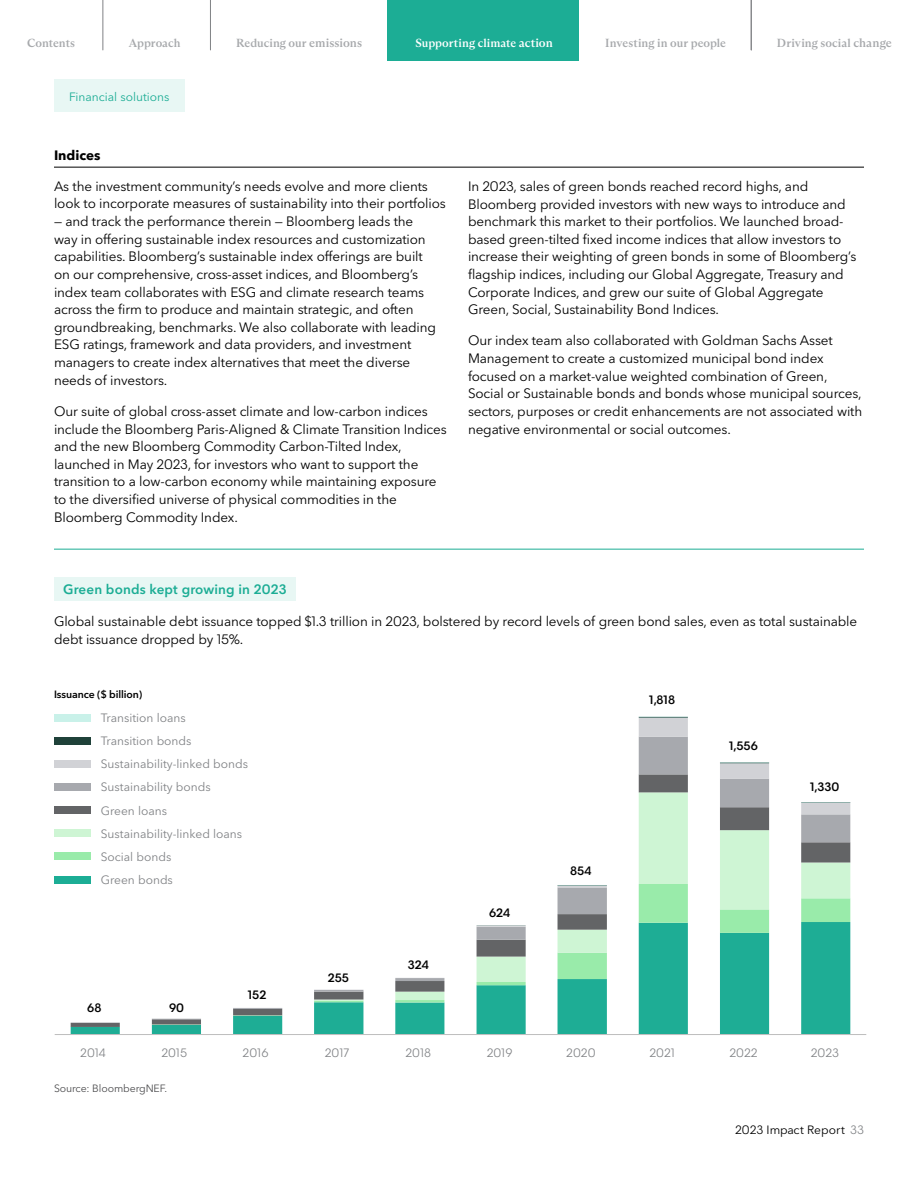
<style>
.page{position:relative;width:918px;height:1188px;background:#fff}
.page>*{position:absolute;margin:0;border:0;box-sizing:border-box;transform-origin:0 0}
.t1{font:13.5px/17.7px "Avenir Next P For BBG";letter-spacing:-.01em;color:#000}
.t2{font:600 13.5px "Avenir Next P For BBG";letter-spacing:.01em;color:#1cad95}
.t3{font:700 13.5px "Avenir Next P For BBG";color:#000}
.t4{font:12px/23.1px "Avenir Next P For BBG";color:#808285}
.t5{font:600 12px "Avenir Next P For BBG";color:#000}
.t6{font:12px "Avenir Next P For BBG";color:#000}
.t7{font:12px "Avenir Next P For BBG";color:#1cad95}
.t8{font:500 11.85px "Bloomberg Arizona Text";letter-spacing:.005em;color:#a7a9ac}
.t9{font:500 11.85px "Bloomberg Arizona Text";letter-spacing:.005em;color:#fff}
.t10{font:10.5px "Avenir Next P For BBG";letter-spacing:-.01em;color:#4d4d4f}
.t11{font:600 10.5px "Avenir Next P For BBG";letter-spacing:-.01em;color:#000}
.s1{font-size:12.3px}
.s2{color:#808285}
</style>
<div class="page">
<div style="left:387px;top:0;width:191px;height:62px;background:#1cad95"></div>
<hr style="left:103px;top:0;width:1px;height:50px;background:#808285">
<hr style="left:210px;top:0;width:1px;height:50px;background:#808285">
<hr style="left:751px;top:0;width:1px;height:50px;background:#808285">
<div style="left:54px;top:80px;width:131px;height:32px;background:#e8f7f4"></div>
<hr style="left:54px;top:167px;width:810px;height:1px;background:#000">
<hr style="left:54px;top:549px;width:810px;height:1px;background:#1cad95">
<div style="left:54px;top:577px;width:241px;height:24px;background:#e8f7f4"></div>
<svg style="left:71px;top:1027px;width:779px;height:7px;fill:#1ead95"></svg>
<svg style="left:71px;top:744px;width:779px;height:279px"></svg>
<svg style="left:152px;top:718px;width:698px;height:301px"></svg>
<hr style="left:477px;top:925px;width:49px;height:1px;background:#104239">
<hr style="left:720px;top:763px;width:49px;height:1px;background:#104239">
<hr style="left:558px;top:885px;width:49px;height:1px;background:#bff2e9">
<hr style="left:639px;top:717px;width:49px;height:1px;background:#bff2e9">
<hr style="left:720px;top:762px;width:49px;height:1px;background:#bff2e9">
<hr style="left:801px;top:802px;width:49px;height:1px;background:#bff2e9">
<hr style="left:55px;top:1034px;width:811px;height:1px;background:#bfbfbf">
<div style="left:54px;top:714px;width:37px;height:7px;background:#c9f1e9"></div>
<div style="left:54px;top:737px;width:37px;height:7px;background:#1f4139"></div>
<div style="left:54px;top:760px;width:37px;height:8px;background:#d1d2d6"></div>
<div style="left:54px;top:784px;width:37px;height:7px;background:#a7a9ae"></div>
<div style="left:54px;top:807px;width:37px;height:7px;background:#636466"></div>
<div style="left:54px;top:830px;width:37px;height:7px;background:#cef5d4"></div>
<div style="left:54px;top:853px;width:37px;height:7px;background:#99ebaa"></div>
<div style="left:54px;top:876px;width:37px;height:7px;background:#1cad95"></div>
<p class="t8" style="left:27px;top:36px;width:50px">Contents</p>
<p class="t8" style="left:129px;top:36px;width:53px">Approach</p>
<p class="t8" style="left:236px;top:37px;width:127px">Reducing our <span class="s1">emissions</span></p>
<p class="t9" style="left:415px;top:37px;width:139px">Supporting climate <span class="s1">action</span></p>
<p class="t8" style="left:605px;top:36px;width:122px">Investing in our people</p>
<p class="t8" style="left:777px;top:37px;width:116px">Driving social <span class="s1">change</span></p>
<p class="t7" style="left:69px;top:89px;width:102px">Financial solutions</p>
<p class="t3" style="left:54px;top:147px;width:48px">Indices</p>
<p class="t1" style="left:54px;top:177px;width:393px">As the investment community’s needs evolve and more clients look to incorporate measures of sustainability into their portfolios</p>
<p class="t1" style="left:54px;top:213px;width:384px">— and track the performance therein — Bloomberg leads the way in offering sustainable index resources and customization capabilities. Bloomberg’s sustainable index offerings are built on our comprehensive, cross-asset indices, and Bloomberg’s index team collaborates with ESG and climate research teams across the firm to produce and maintain strategic, and often groundbreaking, benchmarks. We also collaborate with leading ESG ratings, framework and data providers, and investment managers to create index alternatives that meet the diverse needs of investors.</p>
<p class="t1" style="left:54px;top:402px;width:394px">Our suite of global cross-asset climate and low-carbon indices include the Bloomberg Paris-Aligned &amp; Climate Transition Indices and the new Bloomberg Commodity Carbon-Tilted Index, launched in May 2023, for investors who want to support the transition to a low-carbon economy while maintaining exposure to the diversified universe of physical commodities in the Bloomberg Commodity Index.</p>
<p class="t1" style="left:468px;top:177px;width:390px">In 2023, sales of green bonds reached record highs, and Bloomberg provided investors with new ways to introduce and benchmark this market to their portfolios. We launched broad&shy;based green-tilted fixed income indices that allow investors to increase their weighting of green bonds in some of Bloomberg’s flagship indices, including our Global Aggregate, Treasury and Corporate Indices, and grew our suite of Global Aggregate Green, Social, Sustainability Bond Indices.</p>
<p class="t1" style="left:468px;top:332px;width:396px">Our index team also collaborated with Goldman Sachs Asset Management to create a customized municipal bond index focused on a market-value weighted combination of Green, Social or Sustainable bonds and bonds whose municipal sources, sectors, purposes or credit enhancements are not associated with negative environmental or social outcomes.</p>
<p class="t2" style="left:63px;top:581px;width:225px">Green bonds kept growing in 2023</p>
<p class="t1" style="left:54px;top:613px;width:805px">Global sustainable debt issuance topped $1.3 trillion in 2023, bolstered by record levels of green bond sales, even as total sustainable debt issuance dropped by 15%.</p>
<p class="t11" style="left:54px;top:688px;width:90px">Issuance ($ billion)</p>
<p class="t4" style="left:101px;top:706px;width:149px">Transition loans<br>Transition bonds<br>Sustainability-linked bonds<br>Sustainability bonds<br>Green loans<br>Sustainability-linked loans<br>Social bonds<br>Green bonds</p>
<p class="t5" style="left:87px;top:1000px;width:16px">68</p>
<p class="t5" style="left:169px;top:1000px;width:17px">90</p>
<p class="t5" style="left:248px;top:988px;width:20px">152</p>
<p class="t5" style="left:328px;top:970px;width:23px">255</p>
<p class="t5" style="left:408px;top:957px;width:22px">324</p>
<p class="t5" style="left:489px;top:905px;width:22px">624</p>
<p class="t5" style="left:570px;top:864px;width:23px">854</p>
<p class="t5" style="left:649px;top:692px;width:27px">1,818</p>
<p class="t5" style="left:729px;top:739px;width:30px">1,556</p>
<p class="t5" style="left:810px;top:780px;width:31px">1,330</p>
<p class="t4" style="left:80px;top:1041px;width:27px">2014</p>
<p class="t4" style="left:161px;top:1041px;width:27px">2015</p>
<p class="t4" style="left:405px;top:1041px;width:27px">2018</p>
<p class="t4" style="left:243px;top:1041px;width:28px">2016</p>
<p class="t4" style="left:325px;top:1041px;width:26px">2017</p>
<p class="t4" style="left:487px;top:1041px;width:27px">2019</p>
<p class="t4" style="left:566px;top:1041px;width:31px">2020</p>
<p class="t4" style="left:649px;top:1041px;width:27px">2021</p>
<p class="t4" style="left:729px;top:1041px;width:30px">2022</p>
<p class="t4" style="left:811px;top:1041px;width:30px">2023</p>
<p class="t10" style="left:54px;top:1082px;width:115px">Source: BloombergNEF.</p>
<p class="t6" style="left:735px;top:1123px;width:130px">2023 Impact Report <span class="s2">33</span></p>
</div>
